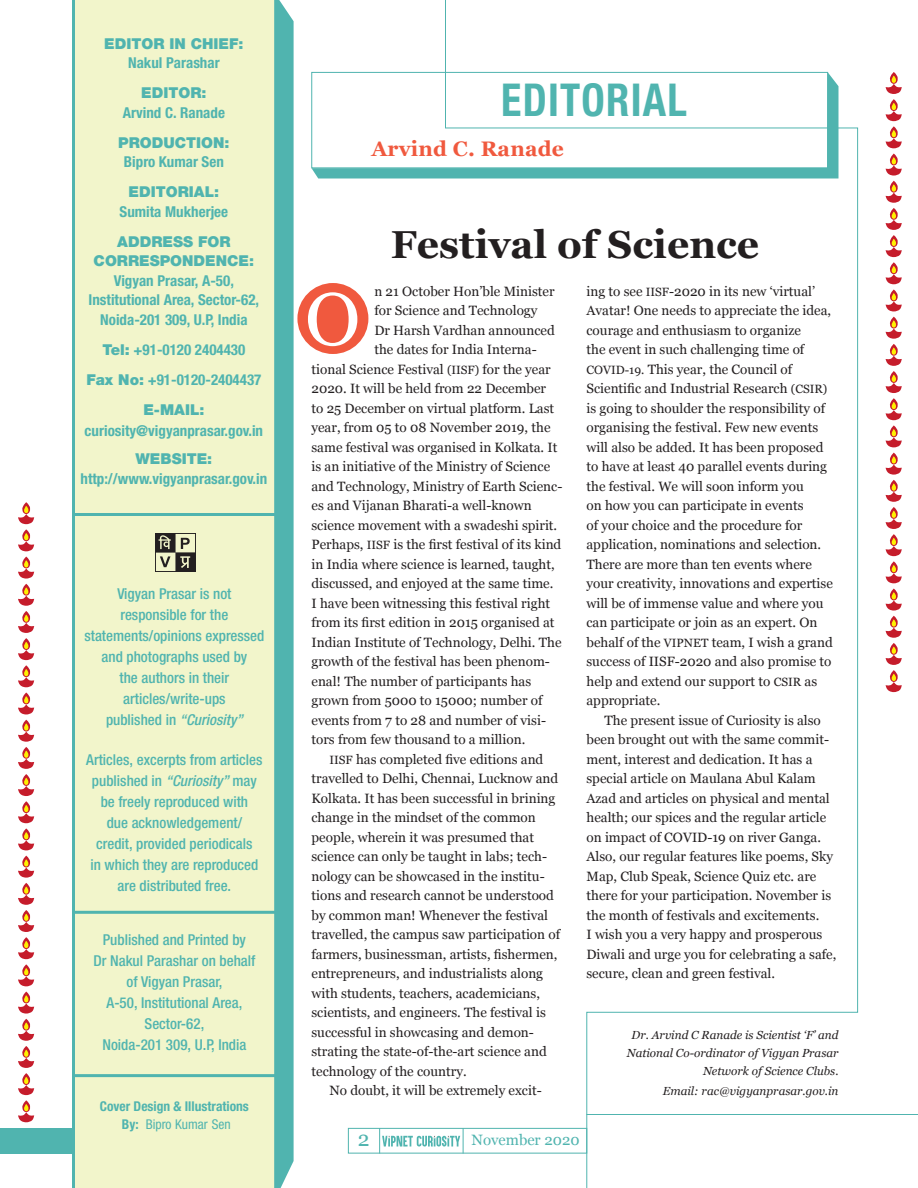
<style>
.page{position:relative;width:918px;height:1188px;background:#fff}
.page>*{position:absolute;margin:0;border:0;box-sizing:border-box;transform-origin:0 0}
.t1{font:45.3px "Helvetica Neue LT 77 Bd Cn";letter-spacing:.03em;color:#50b4af;scale:.93 1}
.t2{font:700 39px "Georgia";color:#231f20}
.t3{font:700 21px "Georgia";letter-spacing:.01em;color:#f0593e}
.t4{font:21px "Georgia";color:#50b4af}
.t5{font:15px/21px "Helvetica Neue LT 67 Md Cn";color:#50b4af;text-align:center}
.t6{font:15px/19.5px "Helvetica Neue LT 77 Bd Cn";color:#50b4af;text-align:center}
.t7{font:15px/19.5px "Helvetica Neue LT 95 Blk";color:#50b4af;text-align:center}
.t8{font:15px "Georgia";color:#50b4af}
.t9{font:13.5px/19.5px "Georgia";color:#231f20}
.t10{font:13.5px/18px "Helvetica Neue LT 77 Bd Cn";color:#50b4af;text-align:center}
.t11{font:italic 11.7px/18px "Georgia";color:#231f20;text-align:right}
.s1{font-family:"Helvetica Neue LT 77 Bd Cn"}
.s2{font-family:"Helvetica Neue LT 95 Blk"}
.s3{font-family:"Helvetica Neue LT 67 Md Cn Obl"}
.s4{font-family:"Helvetica Neue LT 57 Cn"}
.s5{font-size:12px}
</style>
<div class="page">
<svg style="left:277px;top:0;width:17px;height:1188px;background:#57b6b2"></svg>
<div style="left:72px;top:0;width:205px;height:1188px;background:#f2f5cb"></div>
<svg style="left:312px;top:168px;width:133px;height:10px"></svg>
<svg style="left:445px;top:0;width:413px;height:1188px"></svg>
<div style="left:0;top:1128px;width:74px;height:26px;background:#50b4af"></div>
<hr style="left:72px;top:513px;width:211px;height:3px;background:#50b4af">
<hr style="left:73px;top:911px;width:211px;height:3px;background:#50b4af">
<hr style="left:73px;top:1074px;width:211px;height:3px;background:#50b4af">
<hr style="left:586px;top:1114px;width:332px;height:1px;background:#50b4af">
<img style="left:155px;top:534px;width:41px;height:38px">
<div style="left:297px;top:283px;width:71px;height:71px;background:#f0593e;border-radius:50%"></div>
<svg style="left:308px;top:292px;width:49px;height:54px"></svg>
<div style="left:348px;top:1128px;width:239px;height:26px;border:1px solid #50b4af"></div>
<svg style="left:379px;top:1128px;width:85px;height:26px"></svg>
<svg style="left:886px;top:154px;width:16px;height:130px"></svg>
<svg style="left:886px;top:317px;width:16px;height:130px"></svg>
<svg style="left:886px;top:72px;width:16px;height:76px"></svg>
<svg style="left:886px;top:290px;width:16px;height:21px"></svg>
<svg style="left:886px;top:453px;width:16px;height:130px"></svg>
<svg style="left:886px;top:589px;width:16px;height:103px"></svg>
<svg style="left:18px;top:502px;width:16px;height:49px"></svg>
<svg style="left:18px;top:693px;width:16px;height:21px"></svg>
<svg style="left:18px;top:557px;width:16px;height:130px"></svg>
<svg style="left:18px;top:720px;width:16px;height:130px"></svg>
<svg style="left:18px;top:856px;width:16px;height:130px"></svg>
<svg style="left:18px;top:992px;width:16px;height:130px"></svg>
<p class="t7" style="left:104px;top:34px;width:141px">EDITOR IN CHIEF:<br><span class="s1">Nakul Parashar</span></p>
<p class="t7" style="left:141px;top:83px;width:67px">EDITOR:</p>
<p class="t6" style="left:123px;top:103px;width:104px">Arvind C. Ranade</p>
<p class="t7" style="left:118px;top:133px;width:113px">PRODUCTION:</p>
<p class="t6" style="left:124px;top:152px;width:101px">Bipro Kumar Sen</p>
<p class="t7" style="left:129px;top:182px;width:92px">EDITORIAL:</p>
<p class="t6" style="left:120px;top:202px;width:110px">Sumita Mukherjee</p>
<p class="t6" style="left:89px;top:232px;width:172px"><span class="s2">ADDRESS FOR<br>CORRESPONDENCE:<br></span>Vigyan Prasar, A-50,<br>Institutional Area, Sector-62,<br>Noida-201 309, U.P, India</p>
<p class="t6" style="left:102px;top:340px;width:144px"><span class="s2">Tel:</span> +91-0120 2404430</p>
<p class="t6" style="left:86px;top:370px;width:177px"><span class="s2">Fax No:</span> +91-0120-2404437</p>
<p class="t7" style="left:143px;top:400px;width:63px">E-MAIL:</p>
<p class="t6" style="left:85px;top:421px;width:180px">curiosity@vigyanprasar.gov.in</p>
<p class="t7" style="left:136px;top:449px;width:78px">WEBSITE:</p>
<p class="t6" style="left:81px;top:469px;width:188px">http://www.vigyanprasar.gov.in</p>
<p class="t5" style="left:84px;top:583px;width:181px">Vigyan Prasar is not responsible for the statements/opinions expressed and photographs used by<br>the authors in their articles/write-ups<br>published in <span class="s3">“Curiosity”</span></p>
<p class="t5" style="left:86px;top:749px;width:178px">Articles, excerpts from articles published in <span class="s3">“Curiosity”</span> may</p>
<p class="t5" style="left:101px;top:791px;width:149px">be freely reproduced with</p>
<p class="t5" style="left:107px;top:812px;width:137px">due acknowledgement/</p>
<p class="t5" style="left:96px;top:833px;width:158px">credit, provided periodicals</p>
<p class="t5" style="left:90px;top:854px;width:169px">in which they are reproduced are distributed free.</p>
<p class="t5" style="left:93px;top:929px;width:163px">Published and Printed by<br>Dr Nakul Parashar on behalf of Vigyan Prasar,</p>
<p class="t5" style="left:107px;top:992px;width:137px">A-50, Institutional Area,</p>
<p class="t5" style="left:145px;top:1013px;width:61px">Sector-62,</p>
<p class="t5" style="left:102px;top:1034px;width:146px">Noida-201 309, U.P, India</p>
<p class="t10" style="left:100px;top:1097px;width:151px">Cover Design &amp; Illustrations<br>By: <span class="s4">Bipro Kumar Sen</span></p>
<p class="t1" style="left:501px;top:73px;width:201px">EDITORIAL</p>
<p class="t3" style="left:371px;top:133px;width:194px">Arvind C. Ranade</p>
<p class="t2" style="left:391px;top:215px;width:370px">Festival of Science</p>
<p class="t9" style="left:374px;top:281px;width:182px">n 21 October Hon’ble Minister</p>
<p class="t9" style="left:374px;top:300px;width:165px">for Science and Technology</p>
<p class="t9" style="left:374px;top:320px;width:182px">Dr Harsh Vardhan announced</p>
<p class="t9" style="left:374px;top:339px;width:164px">the dates for India Interna-</p>
<p class="t9" style="left:312px;top:359px;width:241px">tional Science Festival <span class="s5">(IISF)</span> for the year</p>
<p class="t9" style="left:312px;top:378px;width:236px">2020. It will be held from 22 December</p>
<p class="t9" style="left:312px;top:398px;width:244px">to 25 December on virtual platform. Last</p>
<p class="t9" style="left:312px;top:417px;width:241px">year, from 05 to 08 November 2019, the</p>
<p class="t9" style="left:312px;top:437px;width:247px">same festival was organised in Kolkata. It</p>
<p class="t9" style="left:312px;top:456px;width:240px">is an initiative of the Ministry of Science</p>
<p class="t9" style="left:312px;top:476px;width:252px">and Technology, Ministry of Earth Scienc-</p>
<p class="t9" style="left:312px;top:495px;width:222px">es and Vijanan Bharati-a well-known</p>
<p class="t9" style="left:312px;top:515px;width:247px">science movement with a swadeshi spirit.</p>
<p class="t9" style="left:312px;top:534px;width:251px">Perhaps, <span class="s5">IISF</span> is the first festival of its kind</p>
<p class="t9" style="left:312px;top:554px;width:245px">in India where science is learned, taught,</p>
<p class="t9" style="left:312px;top:573px;width:243px">discussed, and enjoyed at the same time.</p>
<p class="t9" style="left:312px;top:593px;width:240px">I have been witnessing this festival right</p>
<p class="t9" style="left:312px;top:612px;width:244px">from its first edition in 2015 organised at</p>
<p class="t9" style="left:312px;top:632px;width:252px">Indian Institute of Technology, Delhi. The</p>
<p class="t9" style="left:312px;top:651px;width:240px">growth of the festival has been phenom-</p>
<p class="t9" style="left:312px;top:671px;width:221px">enal! The number of participants has</p>
<p class="t9" style="left:312px;top:690px;width:233px">grown from 5000 to 15000; number of</p>
<p class="t9" style="left:312px;top:710px;width:236px">events from 7 to 28 and number of visi-</p>
<p class="t9" style="left:312px;top:729px;width:215px">tors from few thousand to a million.</p>
<p class="t9" style="left:312px;top:749px;width:250px;text-indent:18px"><span class="s5">IISF</span> has completed five editions and travelled to Delhi, Chennai, Lucknow and Kolkata. It has been successful in brining change in the mindset of the common people, wherein it was presumed that science can only be taught in labs; tech&shy;nology can be showcased in the institu&shy;tions and research cannot be understood by common man! Whenever the festival travelled, the campus saw participation of farmers, businessman, artists, fishermen, entrepreneurs, and industrialists along with students, teachers, academicians, scientists, and engineers. The festival is successful in showcasing and demon&shy;strating the state-of-the-art science and technology of the country.</p>
<p class="t9" style="left:330px;top:1080px;width:214px">No doubt, it will be extremely excit-</p>
<p class="t9" style="left:586px;top:281px;width:248px">ing to see <span class="s5">IISF</span>-2020 in its new ‘virtual’ Avatar! One needs to appreciate the idea, courage and enthusiasm to organize<br>the event in such challenging time of <span class="s5">COVID-19.</span> This year, the Council of Scientific and Industrial Research <span class="s5">(CSIR) </span>is going to shoulder the responsibility of organising the festival. Few new events will also be added. It has been proposed to have at least 40 parallel events during the festival. We will soon inform you<br>on how you can participate in events<br>of your choice and the procedure for application, nominations and selection.<br>There are more than ten events where your creativity, innovations and expertise will be of immense value and where you can participate or join as an expert. On behalf of the <span class="s5">VIPNET</span> team, I wish a grand success of IISF-2020 and also promise to help and extend our support to <span class="s5">CSIR</span> as appropriate.</p>
<p class="t9" style="left:586px;top:710px;width:251px;text-indent:18px">The present issue of Curiosity is also been brought out with the same commit&shy;ment, interest and dedication. It has a special article on Maulana Abul Kalam Azad and articles on physical and mental health; our spices and the regular article on impact of COVID-19 on river Ganga.<br>Also, our regular features like poems, Sky Map, Club Speak, Science Quiz etc. are there for your participation. November is the month of festivals and excitements.<br>I wish you a very happy and prosperous Diwali and urge you for celebrating a safe, secure, clean and green festival.</p>
<p class="t11" style="left:627px;top:1026px;width:213px">Dr. Arvind C Ranade is Scientist ‘F’ and<br>National Co-ordinator of Vigyan Prasar<br>Network of Science Clubs.</p>
<p class="t11" style="left:663px;top:1081px;width:177px">Email: rac@vigyanprasar.gov.in</p>
<p class="t4" style="left:358px;top:1124px;width:13px">2</p>
<p class="t8" style="left:471px;top:1129px;width:110px">November 2020</p>
</div>
